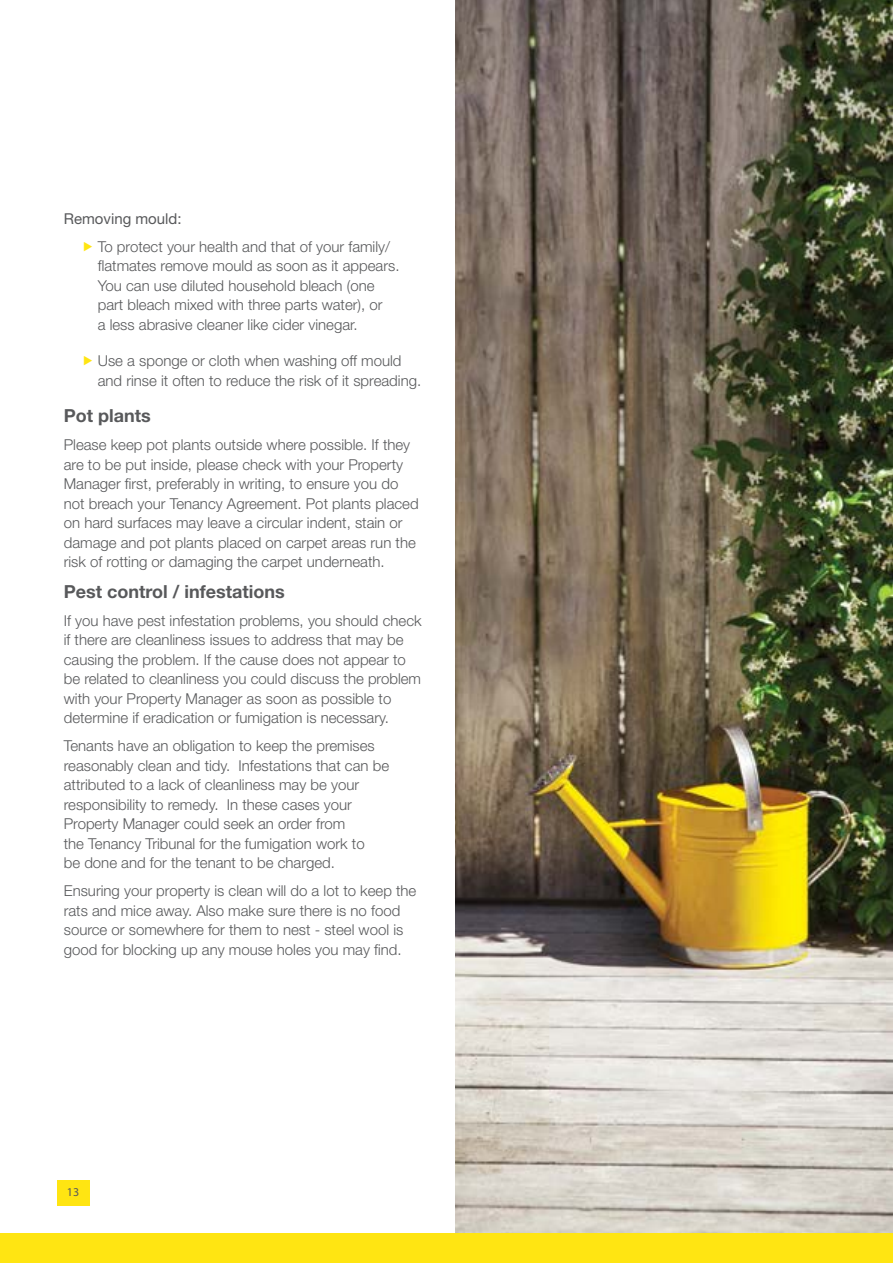
<style>
.page{position:relative;width:893px;height:1263px;background:#fff}
.page>*{position:absolute;margin:0;border:0;box-sizing:border-box;transform-origin:0 0}
.t1{font:700 18px "Helvetica Neue LT Std";color:#58595b}
.t2{font:300 15px/19.5px "Helvetica Neue LT Std";color:#58595b}
.t3{font:15px "Helvetica Neue LT Std";color:#58595b}
.t4{font:12px "Myriad Pro";color:#58595b}
</style>
<div class="page">
<img style="left:455px;top:0;width:438px;height:1234px">
<div style="left:57px;top:1180px;width:32px;height:25px;background:#ffe512"></div>
<div style="left:0;top:1234px;width:893px;height:29px;background:#ffe512"></div>
<p class="t3" style="left:64px;top:210px;width:119px">Removing mould:</p>
<p class="t2" style="left:98px;top:236px;width:303px">To protect your health and that of your family/ flatmates remove mould as soon as it appears.<br>You can use diluted household bleach (one part bleach mixed with three parts water), or<br>a less abrasive cleaner like cider vinegar.</p>
<p class="t2" style="left:98px;top:351px;width:325px">Use a sponge or cloth when washing off mould and rinse it often to reduce the risk of it spreading.</p>
<p class="t1" style="left:64px;top:405px;width:88px">Pot plants</p>
<p class="t2" style="left:64px;top:435px;width:356px">Please keep pot plants outside where possible. If they are to be put inside, please check with your Property Manager first, preferably in writing, to ensure you do not breach your Tenancy Agreement. Pot plants placed on hard surfaces may leave a circular indent, stain or damage and pot plants placed on carpet areas run the risk of rotting or damaging the carpet underneath.</p>
<p class="t1" style="left:64px;top:580px;width:222px">Pest control / infestations</p>
<p class="t2" style="left:64px;top:610px;width:359px">If you have pest infestation problems, you should check if there are cleanliness issues to address that may be causing the problem. If the cause does not appear to be related to cleanliness you could discuss the problem with your Property Manager as soon as possible to determine if eradication or fumigation is necessary.</p>
<p class="t2" style="left:64px;top:736px;width:327px">Tenants have an obligation to keep the premises reasonably clean and tidy. Infestations that can be attributed to a lack of cleanliness may be your responsibility to remedy. In these cases your Property Manager could seek an order from<br>the Tenancy Tribunal for the fumigation work to<br>be done and for the tenant to be charged.</p>
<p class="t2" style="left:64px;top:881px;width:354px">Ensuring your property is clean will do a lot to keep the rats and mice away. Also make sure there is no food source or somewhere for them to nest - steel wool is good for blocking up any mouse holes you may find.</p>
<p class="t4" style="left:67px;top:1185px;width:14px">13</p>
</div>
